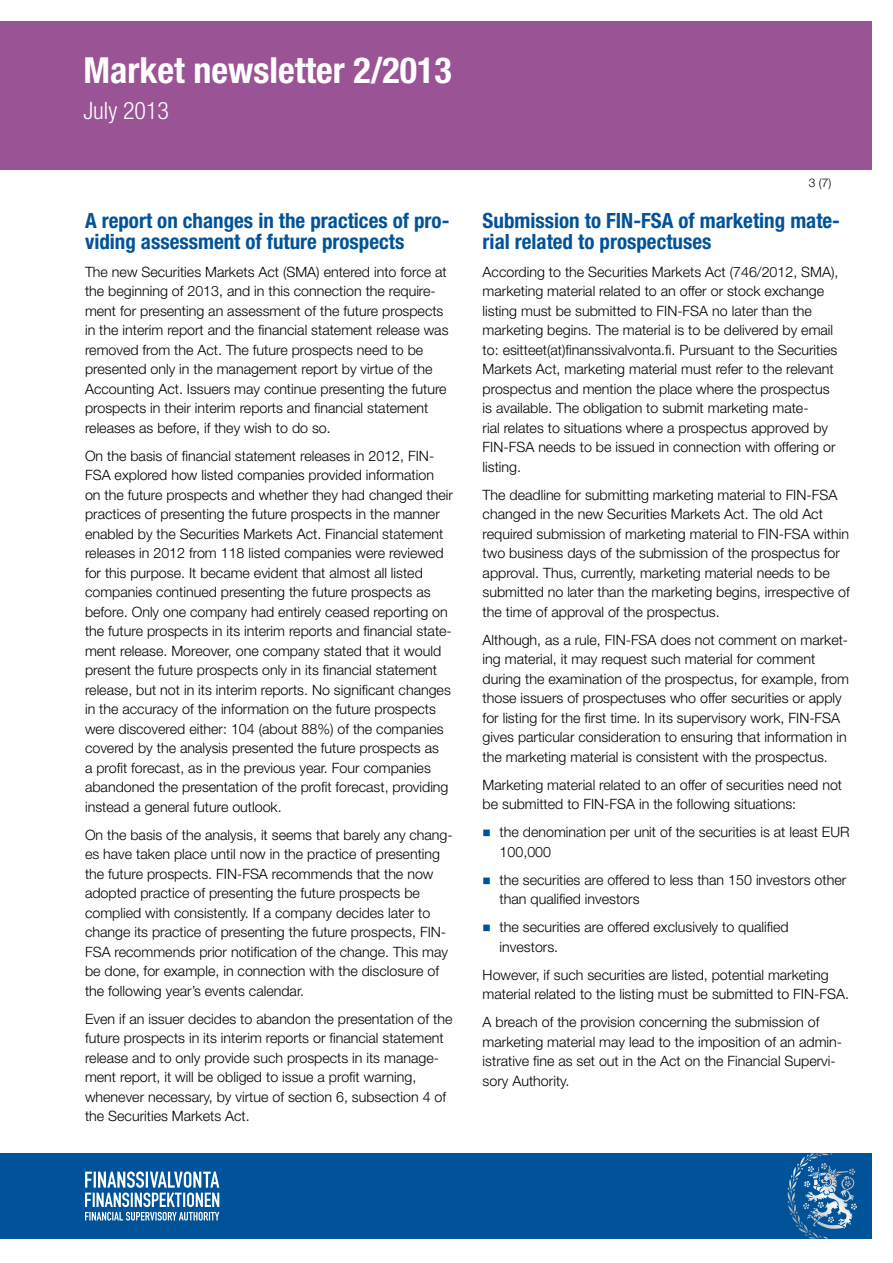
<style>
.page{position:relative;width:893px;height:1263px;background:#fff}
.page>*{position:absolute;margin:0;border:0;box-sizing:border-box;transform-origin:0 0}
.t1{font:700 condensed 36px "Helvetica Neue LT Std";color:#fff}
.t2{font:300 condensed 24px "Helvetica Neue LT Std";color:#fff}
.t3{font:700 condensed 21px/21px "Helvetica Neue LT Std";color:#005399}
.t4{font:300 14.25px/19.5px "Helvetica Neue LT Std";color:#000}
.t5{font:300 12px "Helvetica Neue LT Std";color:#000}
</style>
<div class="page">
<div style="left:0;top:21px;width:872px;height:149px;background:#9a5394"></div>
<div style="left:0;top:1153px;width:872px;height:85px;background:#005399"></div>
<svg style="left:800px;top:1153px;width:32px;height:13px"></svg>
<svg style="left:85px;top:1171px;width:134px;height:49px"></svg>
<h1 class="t1" style="left:84px;top:49px;width:370px">Market newsletter 2/2013</h1>
<h2 class="t2" style="left:84px;top:97px;width:87px">July 2013</h2>
<h3 class="t3" style="left:85px;top:209px;width:366px">A report on changes in the practices of pro&shy;viding assessment of future prospects</h3>
<p class="t4" style="left:85px;top:261px;width:365px">The new Securities Markets Act (SMA) entered into force at the beginning of 2013, and in this connection the require&shy;ment for presenting an assessment of the future prospects in the interim report and the financial statement release was removed from the Act. The future prospects need to be presented only in the management report by virtue of the Accounting Act. Issuers may continue presenting the future prospects in their interim reports and financial statement releases as before, if they wish to do so.</p>
<p class="t4" style="left:85px;top:445px;width:369px">On the basis of financial statement releases in 2012, FIN-FSA explored how listed companies provided information on the future prospects and whether they had changed their practices of presenting the future prospects in the manner enabled by the Securities Markets Act. Financial statement releases in 2012 from 118 listed companies were reviewed for this purpose. It became evident that almost all listed companies continued presenting the future prospects as before. Only one company had entirely ceased reporting on the future prospects in its interim reports and financial state&shy;ment release. Moreover, one company stated that it would present the future prospects only in its financial statement release, but not in its interim reports. No significant changes in the accuracy of the information on the future prospects were discovered either: 104 (about 88%) of the companies covered by the analysis presented the future prospects as<br>a profit forecast, as in the previous year. Four companies abandoned the presentation of the profit forecast, providing instead a general future outlook.</p>
<p class="t4" style="left:85px;top:824px;width:369px">On the basis of the analysis, it seems that barely any chang&shy;es have taken place until now in the practice of presenting the future prospects. FIN-FSA recommends that the now adopted practice of presenting the future prospects be complied with consistently. If a company decides later to change its practice of presenting the future prospects, FIN-FSA recommends prior notification of the change. This may be done, for example, in connection with the disclosure of the following year’s events calendar.</p>
<p class="t4" style="left:85px;top:1008px;width:369px">Even if an issuer decides to abandon the presentation of the future prospects in its interim reports or financial statement release and to only provide such prospects in its manage&shy;ment report, it will be obliged to issue a profit warning, whenever necessary, by virtue of section 6, subsection 4 of the Securities Markets Act.</p>
<p class="t5" style="left:809px;top:176px;width:24px">3 (7)</p>
<h3 class="t3" style="left:483px;top:209px;width:359px">Submission to FIN-FSA of marketing mate&shy;rial related to prospectuses</h3>
<p class="t4" style="left:483px;top:261px;width:357px">According to the Securities Markets Act (746/2012, SMA), marketing material related to an offer or stock exchange listing must be submitted to FIN-FSA no later than the marketing begins. The material is to be delivered by email to: esitteet(at)finanssivalvonta.fi. Pursuant to the Securities Markets Act, marketing material must refer to the relevant prospectus and mention the place where the prospectus is available. The obligation to submit marketing mate-<br>rial relates to situations where a prospectus approved by FIN-FSA needs to be issued in connection with offering or listing.</p>
<p class="t4" style="left:483px;top:484px;width:369px">The deadline for submitting marketing material to FIN-FSA changed in the new Securities Markets Act. The old Act required submission of marketing material to FIN-FSA within two business days of the submission of the prospectus for approval. Thus, currently, marketing material needs to be submitted no later than the marketing begins, irrespective of the time of approval of the prospectus.</p>
<p class="t4" style="left:483px;top:629px;width:368px">Although, as a rule, FIN-FSA does not comment on market&shy;ing material, it may request such material for comment during the examination of the prospectus, for example, from those issuers of prospectuses who offer securities or apply for listing for the first time. In its supervisory work, FIN-FSA gives particular consideration to ensuring that information in the marketing material is consistent with the prospectus.</p>
<p class="t4" style="left:483px;top:774px;width:361px">Marketing material related to an offer of securities need not be submitted to FIN-FSA in the following situations:</p>
<p class="t4" style="left:500px;top:822px;width:351px">the denomination per unit of the securities is at least EUR<br>100,000</p>
<p class="t4" style="left:500px;top:870px;width:348px">the securities are offered to less than 150 investors other than qualified investors</p>
<p class="t4" style="left:500px;top:917px;width:291px">the securities are offered exclusively to qualified investors.</p>
<p class="t4" style="left:483px;top:965px;width:368px">However, if such securities are listed, potential marketing material related to the listing must be submitted to FIN-FSA.</p>
<p class="t4" style="left:483px;top:1012px;width:361px">A breach of the provision concerning the submission of marketing material may lead to the imposition of an admin&shy;istrative fine as set out in the Act on the Financial Supervi&shy;sory Authority.</p>
</div>
